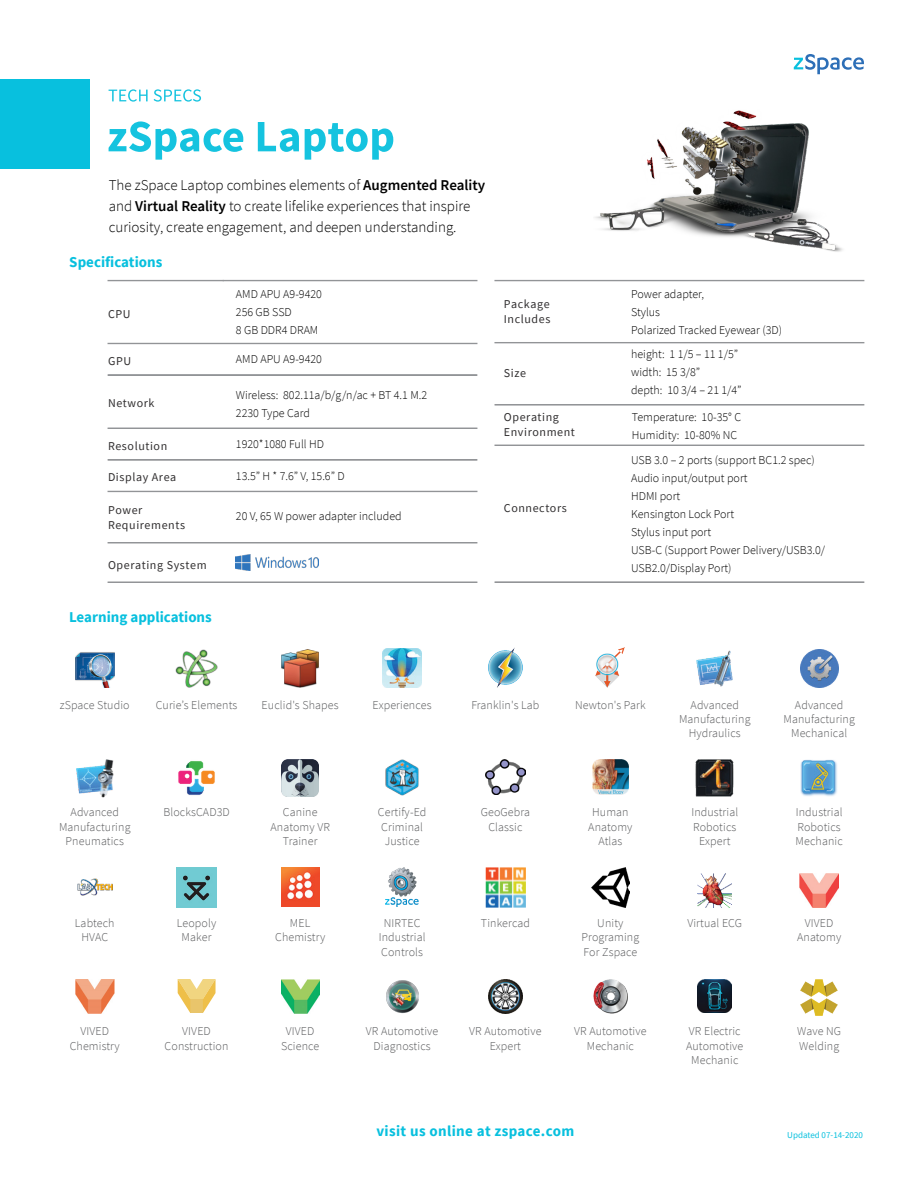
<style>
.page{position:relative;width:918px;height:1188px;background:#fff}
.page>*{position:absolute;margin:0;border:0;box-sizing:border-box;transform-origin:0 0}
.t1{font:300 15px/21px "Source Sans Pro";color:#000}
.t2{font:700 15px "Source Sans Pro";color:#08c0de}
.t3{font:700 15px "Source Sans Pro";letter-spacing:.025em;color:#08c0de}
.t4{font:300 12px/14.4px "Source Sans Pro";letter-spacing:.01em;color:#58595b;text-align:center}
.t5{font:300 12px/18px "Source Sans Pro";color:#000}
.t6{font:12px/15px "Source Sans Pro";letter-spacing:.05em;color:#323031}
.t7{font:9px "Source Sans Pro";color:#08c0de}
.s1{font-weight:600}
</style>
<div class="page">
<svg style="left:109px;top:121px;width:134px;height:39px"></svg>
<svg style="left:258px;top:122px;width:41px;height:30px"></svg>
<svg style="left:305px;top:123px;width:88px;height:37px"></svg>
<svg style="left:109px;top:89px;width:39px;height:13px"></svg>
<svg style="left:154px;top:89px;width:47px;height:13px"></svg>
<div style="left:0;top:79px;width:90px;height:89px;background:#08c0de"></div>
<svg style="left:794px;top:54px;width:70px;height:20px"></svg>
<img style="left:595px;top:110px;width:248px;height:142px">
<div style="left:495px;top:280px;width:369px;height:1px;border:1px solid #929497"></div>
<div style="left:495px;top:342px;width:369px;height:1px;border:1px solid #929497"></div>
<div style="left:495px;top:404px;width:369px;height:1px;border:1px solid #929497"></div>
<div style="left:495px;top:445px;width:369px;height:1px;border:1px solid #929497"></div>
<div style="left:495px;top:582px;width:369px;height:1px;border:1px solid #929497"></div>
<div style="left:108px;top:280px;width:115px;height:1px;border:1px solid #929497"></div>
<div style="left:223px;top:280px;width:254px;height:1px;border:1px solid #929497"></div>
<div style="left:108px;top:343px;width:369px;height:1px;border:1px solid #929497"></div>
<div style="left:108px;top:375px;width:369px;height:1px;border:1px solid #929497"></div>
<div style="left:108px;top:428px;width:369px;height:1px;border:1px solid #929497"></div>
<div style="left:108px;top:459px;width:369px;height:1px;border:1px solid #929497"></div>
<div style="left:108px;top:491px;width:369px;height:1px;border:1px solid #929497"></div>
<div style="left:108px;top:542px;width:369px;height:1px;border:1px solid #929497"></div>
<div style="left:108px;top:582px;width:369px;height:1px;border:1px solid #929497"></div>
<img style="left:236px;top:555px;width:82px;height:15px">
<img style="left:696px;top:759px;width:38px;height:38px">
<img style="left:800px;top:759px;width:37px;height:37px">
<img style="left:77px;top:759px;width:36px;height:38px">
<img style="left:486px;top:759px;width:39px;height:36px">
<img style="left:593px;top:759px;width:35px;height:36px">
<img style="left:178px;top:761px;width:37px;height:34px">
<img style="left:385px;top:759px;width:34px;height:37px">
<img style="left:282px;top:759px;width:37px;height:38px">
<img style="left:696px;top:650px;width:37px;height:37px">
<img style="left:800px;top:649px;width:38px;height:39px">
<img style="left:75px;top:652px;width:39px;height:36px">
<img style="left:489px;top:648px;width:33px;height:40px">
<img style="left:596px;top:648px;width:29px;height:40px">
<img style="left:176px;top:649px;width:41px;height:39px">
<img style="left:382px;top:648px;width:40px;height:40px">
<img style="left:281px;top:649px;width:38px;height:39px">
<img style="left:698px;top:979px;width:34px;height:34px">
<img style="left:801px;top:979px;width:37px;height:37px">
<img style="left:75px;top:979px;width:39px;height:34px">
<img style="left:488px;top:979px;width:34px;height:34px">
<img style="left:593px;top:979px;width:35px;height:34px">
<svg style="left:178px;top:979px;width:38px;height:34px"></svg>
<img style="left:386px;top:980px;width:33px;height:33px">
<img style="left:281px;top:979px;width:38px;height:34px">
<img style="left:698px;top:873px;width:34px;height:34px">
<img style="left:800px;top:873px;width:39px;height:34px">
<img style="left:78px;top:879px;width:34px;height:17px">
<img style="left:486px;top:868px;width:39px;height:39px">
<img style="left:591px;top:868px;width:38px;height:39px">
<img style="left:177px;top:868px;width:39px;height:39px">
<img style="left:386px;top:868px;width:33px;height:39px">
<img style="left:281px;top:868px;width:38px;height:38px">
<p class="t1" style="left:109px;top:174px;width:378px">The zSpace Laptop combines elements of <span class="s1">Augmented Reality </span>and <span class="s1">Virtual Reality</span> to create lifelike experiences that inspire curiosity, create engagement, and deepen understanding.</p>
<p class="t2" style="left:69px;top:252px;width:95px">Specifications</p>
<p class="t6" style="left:108px;top:306px;width:24px">CPU</p>
<p class="t6" style="left:108px;top:353px;width:25px">GPU</p>
<p class="t6" style="left:108px;top:396px;width:48px">Network</p>
<p class="t6" style="left:108px;top:438px;width:61px">Resolution</p>
<p class="t6" style="left:108px;top:470px;width:70px">Display Area</p>
<p class="t6" style="left:108px;top:502px;width:79px">Power<br>Requirements</p>
<p class="t6" style="left:108px;top:557px;width:100px">Operating System</p>
<p class="t2" style="left:69px;top:607px;width:144px">Learning applications</p>
<p class="t5" style="left:236px;top:285px;width:87px">AMD APU A9-9420<br>256 GB SSD<br>8 GB DDR4 DRAM</p>
<p class="t5" style="left:631px;top:285px;width:152px">Power adapter,<br>Stylus<br>Polarized Tracked Eyewear (3D)</p>
<p class="t5" style="left:631px;top:345px;width:112px">height: 1 1/5 – 11 1/5” width: 15 3/8”<br>depth: 10 3/4 – 21 1/4”</p>
<p class="t6" style="left:504px;top:296px;width:48px">Package<br>Includes</p>
<p class="t5" style="left:236px;top:350px;width:87px">AMD APU A9-9420</p>
<p class="t5" style="left:236px;top:386px;width:193px">Wireless: 802.11a/b/g/n/ac + BT 4.1 M.2<br>2230 Type Card</p>
<p class="t6" style="left:504px;top:365px;width:24px">Size</p>
<p class="t6" style="left:504px;top:409px;width:73px">Operating<br>Environment</p>
<p class="t5" style="left:632px;top:408px;width:111px">Temperature: 10-35° C<br>Humidity: 10-80% NC</p>
<p class="t5" style="left:236px;top:435px;width:90px">1920*1080 Full HD</p>
<p class="t5" style="left:236px;top:467px;width:110px">13.5” H * 7.6” V, 15.6” D</p>
<p class="t5" style="left:236px;top:507px;width:167px">20 V, 65 W power adapter included</p>
<p class="t5" style="left:631px;top:451px;width:195px">USB 3.0 – 2 ports (support BC1.2 spec)<br>Audio input/output port<br>HDMI port<br>Kensington Lock Port<br>Stylus input port<br>USB-C (Support Power Delivery/USB3.0/<br>USB2.0/Display Port)</p>
<p class="t6" style="left:504px;top:500px;width:64px">Connectors</p>
<p class="t4" style="left:60px;top:697px;width:71px">zSpace Studio</p>
<p class="t4" style="left:156px;top:697px;width:83px">Curie’s Elements</p>
<p class="t4" style="left:262px;top:697px;width:79px">Euclid's Shapes</p>
<p class="t4" style="left:373px;top:697px;width:60px">Experiences</p>
<p class="t4" style="left:471px;top:697px;width:70px">Franklin's Lab</p>
<p class="t4" style="left:575px;top:697px;width:72px">Newton's Park</p>
<p class="t4" style="left:679px;top:697px;width:73px">Advanced<br>Manufacturing<br>Hydraulics</p>
<p class="t4" style="left:783px;top:697px;width:73px">Advanced<br>Manufacturing<br>Mechanical</p>
<p class="t4" style="left:163px;top:805px;width:68px">BlocksCAD3D</p>
<p class="t4" style="left:378px;top:805px;width:50px;text-align:left">Certify-Ed<br>Criminal<br>Justice</p>
<p class="t4" style="left:59px;top:805px;width:73px">Advanced<br>Manufacturing<br>Pneumatics</p>
<p class="t4" style="left:481px;top:805px;width:51px">GeoGebra<br>Classic</p>
<p class="t4" style="left:588px;top:805px;width:46px">Human<br>Anatomy<br>Atlas</p>
<p class="t4" style="left:271px;top:805px;width:61px">Canine<br>Anatomy VR<br>Trainer</p>
<p class="t4" style="left:691px;top:805px;width:48px">Industrial<br>Robotics<br>Expert</p>
<p class="t4" style="left:796px;top:805px;width:49px;text-align:left">Industrial<br>Robotics<br>Mechanic</p>
<p class="t4" style="left:75px;top:916px;width:41px">Labtech<br>HVAC</p>
<p class="t4" style="left:481px;top:916px;width:50px">Tinkercad</p>
<p class="t4" style="left:582px;top:916px;width:59px">Unity<br>Programing<br>For Zspace</p>
<p class="t4" style="left:177px;top:916px;width:41px">Leopoly<br>Maker</p>
<p class="t4" style="left:379px;top:916px;width:48px">NIRTEC<br>Industrial<br>Controls</p>
<p class="t4" style="left:275px;top:916px;width:52px">MEL<br>Chemistry</p>
<p class="t4" style="left:687px;top:916px;width:56px">Virtual ECG</p>
<p class="t4" style="left:797px;top:916px;width:46px">VIVED<br>Anatomy</p>
<p class="t4" style="left:70px;top:1024px;width:52px">VIVED<br>Chemistry</p>
<p class="t4" style="left:469px;top:1024px;width:74px">VR Automotive<br>Expert</p>
<p class="t4" style="left:574px;top:1024px;width:74px">VR Automotive<br>Mechanic</p>
<p class="t4" style="left:165px;top:1024px;width:65px">VIVED<br>Construction</p>
<p class="t4" style="left:366px;top:1024px;width:74px">VR Automotive<br>Diagnostics</p>
<p class="t4" style="left:281px;top:1024px;width:40px">VIVED<br>Science</p>
<p class="t4" style="left:686px;top:1024px;width:59px">VR Electric<br>Automotive<br>Mechanic</p>
<p class="t4" style="left:797px;top:1024px;width:45px;text-align:left">Wave NG<br>Welding</p>
<p class="t3" style="left:376px;top:1121px;width:200px">visit us online at zspace.com</p>
<p class="t7" style="left:787px;top:1129px;width:77px">Updated 07-14-2020</p>
</div>
